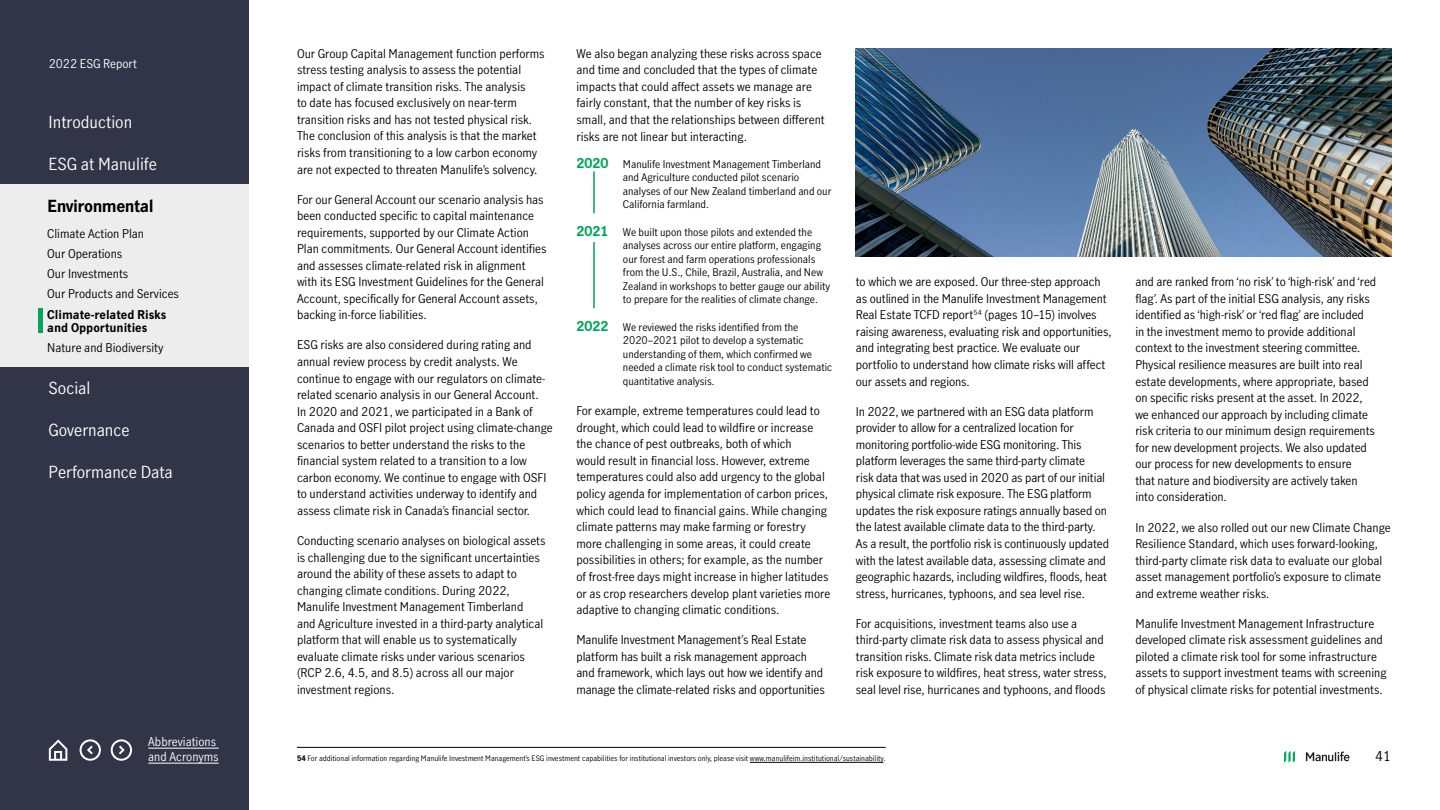
<style>
.page{position:relative;width:1440px;height:810px;background:#fff}
.page>*{position:absolute;margin:0;border:0;box-sizing:border-box;transform-origin:0 0}
.Main_Chapters_24_24{font:16.5px "Manulife JH Sans Optimized";color:#fff}
.Main_Chapters_24_24-2{font:700 16.5px "Manulife JH Sans Optimized";letter-spacing:-.03em;color:#000}
.t1{font:13.5px "Manulife JH Sans Optimized";color:#000}
.Body_-_16_22{font:12px/16.6px "Manulife JH Sans Optimized";color:#000}
.Section_Headers_16_1{font:12px "Manulife JH Sans Optimized";color:#000}
.Body_-_16_22-2{font:12px/15px "Manulife JH Sans Optimized";color:#fff}
.Section_Headers_16_1-2{font:700 12px/13.5px "Manulife JH Sans Optimized";color:#000}
.Body_-_16_22-3{font:10.5px/13.6px "Manulife JH Sans Optimized";color:#000}
.t2{font:7.5px "Manulife JH Sans Optimized";color:#000}
.s1{font-weight:700;font-size:13.5px;color:#00a758}
.s2{font-weight:700}
</style>
<div class="page">
<div style="left:0;top:0;width:248px;height:810px;background:#323547"></div>
<svg style="left:49px;top:739px;width:18px;height:22px"></svg>
<svg style="left:80px;top:739px;width:21px;height:22px"></svg>
<svg style="left:111px;top:739px;width:21px;height:22px"></svg>
<div style="left:0;top:185px;width:248px;height:182px;background:#ededed"></div>
<hr style="left:148px;top:748px;width:71px;height:1px;background:#fff">
<hr style="left:148px;top:763px;width:71px;height:1px;background:#fff">
<hr style="left:297px;top:747px;width:589px;height:1px;background:#000">
<hr style="left:750px;top:762px;width:133px;height:1px;background:#000">
<img style="left:856px;top:49px;width:535px;height:207px">
<hr style="left:593px;top:172px;width:2px;height:41px;background:#00a758">
<hr style="left:593px;top:242px;width:2px;height:66px;background:#00a758">
<hr style="left:38px;top:309px;width:4px;height:24px;background:#00a758">
<svg style="left:1306px;top:751px;width:44px;height:10px"></svg>
<svg style="left:1284px;top:751px;width:11px;height:12px"></svg>
<p class="Body_-_16_22-2" style="left:49px;top:55px;width:90px">2022 ESG Report</p>
<p class="Main_Chapters_24_24" style="left:49px;top:111px;width:85px">Introduction</p>
<p class="Main_Chapters_24_24" style="left:49px;top:152px;width:110px">ESG at Manulife</p>
<p class="Main_Chapters_24_24-2" style="left:47px;top:194px;width:108px">Environmental</p>
<p class="Section_Headers_16_1" style="left:47px;top:225px;width:98px">Climate Action Plan</p>
<p class="Section_Headers_16_1" style="left:47px;top:245px;width:77px">Our Operations</p>
<p class="Section_Headers_16_1" style="left:47px;top:265px;width:83px">Our Investments</p>
<p class="Section_Headers_16_1" style="left:47px;top:286px;width:133px">Our Products and Services</p>
<p class="Section_Headers_16_1-2" style="left:47px;top:307px;width:121px">Climate-related Risks and Opportunities</p>
<p class="Section_Headers_16_1" style="left:47px;top:340px;width:118px">Nature and Biodiversity</p>
<p class="Main_Chapters_24_24" style="left:49px;top:377px;width:43px">Social</p>
<p class="Main_Chapters_24_24" style="left:49px;top:419px;width:83px">Governance</p>
<p class="Main_Chapters_24_24" style="left:49px;top:461px;width:126px">Performance Data</p>
<p class="Body_-_16_22-2" style="left:148px;top:734px;width:72px">Abbreviations and Acronyms</p>
<p class="Body_-_16_22" style="left:297px;top:44px;width:249px">Our Group Capital Management function performs stress testing analysis to assess the potential impact of climate transition risks. The analysis<br>to date has focused exclusively on near-term transition risks and has not tested physical risk.<br>The conclusion of this analysis is that the market risks from transitioning to a low carbon economy are not expected to threaten Manulife’s solvency.</p>
<p class="Body_-_16_22" style="left:297px;top:190px;width:251px">For our General Account our scenario analysis has been conducted specific to capital maintenance requirements, supported by our Climate Action Plan commitments. Our General Account identifies and assesses climate-related risk in alignment with its ESG Investment Guidelines for the General Account, specifically for General Account assets, backing in-force liabilities.</p>
<p class="Body_-_16_22" style="left:297px;top:336px;width:257px">ESG risks are also considered during rating and annual review process by credit analysts. We continue to engage with our regulators on climate&shy;related scenario analysis in our General Account.<br>In 2020 and 2021, we participated in a Bank of Canada and OSFI pilot project using climate-change scenarios to better understand the risks to the financial system related to a transition to a low carbon economy. We continue to engage with OSFI to understand activities underway to identify and assess climate risk in Canada’s financial sector.</p>
<p class="Body_-_16_22" style="left:297px;top:532px;width:250px">Conducting scenario analyses on biological assets is challenging due to the significant uncertainties around the ability of these assets to adapt to changing climate conditions. During 2022, Manulife Investment Management Timberland<br>and Agriculture invested in a third-party analytical platform that will enable us to systematically evaluate climate risks under various scenarios (RCP 2.6, 4.5, and 8.5) across all our major investment regions.</p>
<p class="Body_-_16_22" style="left:576px;top:44px;width:250px">We also began analyzing these risks across space and time and concluded that the types of climate impacts that could affect assets we manage are fairly constant, that the number of key risks is small, and that the relationships between different risks are not linear but interacting.</p>
<p class="Body_-_16_22-3" style="left:623px;top:157px;width:210px;text-indent:-46px"><span class="s1">2020</span> Manulife Investment Management Timberland and Agriculture conducted pilot scenario analyses of our New Zealand timberland and our California farmland.</p>
<p class="Body_-_16_22-3" style="left:623px;top:225px;width:209px;text-indent:-46px"><span class="s1">2021</span> We built upon those pilots and extended the analyses across our entire platform, engaging our forest and farm operations professionals from the U.S., Chile, Brazil, Australia, and New Zealand in workshops to better gauge our ability to prepare for the realities of climate change.</p>
<p class="Body_-_16_22-3" style="left:623px;top:320px;width:211px;text-indent:-46px"><span class="s1">2022</span> We reviewed the risks identified from the 2020–2021 pilot to develop a systematic understanding of them, which confirmed we needed a climate risk tool to conduct systematic quantitative analysis.</p>
<p class="Body_-_16_22" style="left:576px;top:402px;width:255px">For example, extreme temperatures could lead to drought, which could lead to wildfire or increase the chance of pest outbreaks, both of which<br>would result in financial loss. However, extreme temperatures could also add urgency to the global policy agenda for implementation of carbon prices, which could lead to financial gains. While changing climate patterns may make farming or forestry more challenging in some areas, it could create possibilities in others; for example, as the number of frost-free days might increase in higher latitudes or as crop researchers develop plant varieties more adaptive to changing climatic conditions.</p>
<p class="Body_-_16_22" style="left:576px;top:631px;width:250px">Manulife Investment Management’s Real Estate platform has built a risk management approach and framework, which lays out how we identify and manage the climate-related risks and opportunities</p>
<p class="Body_-_16_22" style="left:856px;top:273px;width:257px">to which we are exposed. Our three-step approach as outlined in the Manulife Investment Management Real Estate TCFD report<sup>54</sup> (pages 10–15) involves raising awareness, evaluating risk and opportunities, and integrating best practice. We evaluate our portfolio to understand how climate risks will affect our assets and regions.</p>
<p class="Body_-_16_22" style="left:856px;top:402px;width:255px">In 2022, we partnered with an ESG data platform provider to allow for a centralized location for monitoring portfolio-wide ESG monitoring. This platform leverages the same third-party climate<br>risk data that was used in 2020 as part of our initial physical climate risk exposure. The ESG platform updates the risk exposure ratings annually based on the latest available climate data to the third-party.<br>As a result, the portfolio risk is continuously updated with the latest available data, assessing climate and geographic hazards, including wildfires, floods, heat stress, hurricanes, typhoons, and sea level rise.</p>
<p class="Body_-_16_22" style="left:856px;top:615px;width:252px">For acquisitions, investment teams also use a third-party climate risk data to assess physical and transition risks. Climate risk data metrics include risk exposure to wildfires, heat stress, water stress, seal level rise, hurricanes and typhoons, and floods</p>
<p class="Body_-_16_22" style="left:1135px;top:273px;width:242px">and are ranked from ‘no risk’ to ‘high-risk’ and ‘red flag’. As part of the initial ESG analysis, any risks identified as ‘high-risk’ or ‘red flag’ are included<br>in the investment memo to provide additional context to the investment steering committee.<br>Physical resilience measures are built into real estate developments, where appropriate, based on specific risks present at the asset. In 2022, we enhanced our approach by including climate risk criteria to our minimum design requirements for new development projects. We also updated our process for new developments to ensure<br>that nature and biodiversity are actively taken into consideration.</p>
<p class="Body_-_16_22" style="left:1135px;top:518px;width:257px">In 2022, we also rolled out our new Climate Change Resilience Standard, which uses forward-looking, third-party climate risk data to evaluate our global asset management portfolio’s exposure to climate and extreme weather risks.</p>
<p class="Body_-_16_22" style="left:1135px;top:615px;width:253px">Manulife Investment Management Infrastructure developed climate risk assessment guidelines and piloted a climate risk tool for some infrastructure assets to support investment teams with screening of physical climate risks for potential investments.</p>
<p class="t2" style="left:297px;top:753px;width:590px"><span class="s2">54</span> For additional information regarding Manulife Investment Management’s ESG investment capabilities for institutional investors only, please visit www.manulifeim.institutional/sustainability.</p>
<p class="t1" style="left:1375px;top:747px;width:17px">41</p>
</div>
